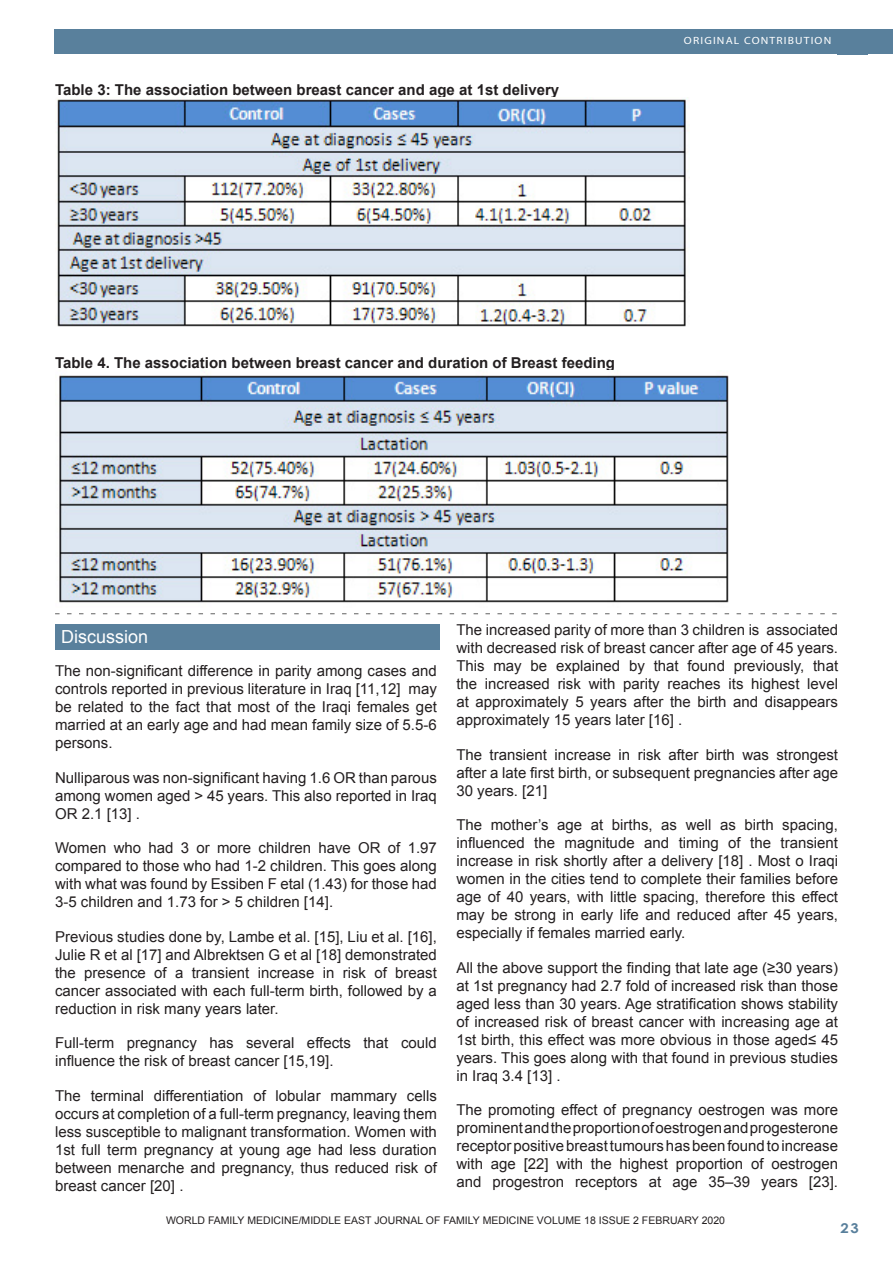
<style>
.page{position:relative;width:893px;height:1263px;background:#fff}
.page>*{position:absolute;margin:0;border:0;box-sizing:border-box;transform-origin:0 0}
.Footnote_Text{font:18px "Arial";color:#fff}
.Footnote_Text-2{font:15px/18px "Arial";color:#231f20;text-align:justify}
.Footnote_Text-3{font:700 15px "Arial";color:#231f20}
.t1{font:700 13.5px "Century Gothic";color:#59809c;scale:1.1 1}
.Footnote_Text-4{font:10.5px "Arial";color:#231f20}
.t2{font:10.5px "Myriad";letter-spacing:.1em;color:#fff;scale:1.1 1}
</style>
<div class="page">
<div style="left:54px;top:30px;width:839px;height:24px;background:#59809c"></div>
<img style="left:57px;top:99px;width:633px;height:228px">
<img style="left:59px;top:372px;width:670px;height:231px">
<div style="left:55px;top:624px;width:384px;height:25px;background:#59809c"></div>
<svg style="left:55px;top:613px;width:782px;height:1px"></svg>
<p class="Footnote_Text-3" style="left:55px;top:80px;width:506px">Table 3: The association between breast cancer and age at 1st delivery</p>
<p class="t2" style="left:684px;top:35px;width:135px">ORIGINAL CONTRIBUTION</p>
<p class="Footnote_Text-3" style="left:55px;top:353px;width:561px">Table 4. The association between breast cancer and duration of Breast feeding</p>
<p class="Footnote_Text" style="left:61px;top:625px;width:89px">Discussion</p>
<p class="Footnote_Text-2" style="left:55px;top:662px;width:383px">The non-significant difference in parity among cases and controls reported in previous literature in Iraq [11,12] may be related to the fact that most of the Iraqi females get married at an early age and had mean family size of 5.5-6 persons.</p>
<p class="Footnote_Text-2" style="left:55px;top:768px;width:383px">Nulliparous was non-significant having 1.6 OR than parous among women aged &gt; 45 years. This also reported in Iraq OR 2.1 [13] .</p>
<p class="Footnote_Text-2" style="left:55px;top:839px;width:383px">Women who had 3 or more children have OR of 1.97 compared to those who had 1-2 children. This goes along with what was found by Essiben F etal (1.43) for those had 3-5 children and 1.73 for &gt; 5 children [14].</p>
<p class="Footnote_Text-2" style="left:55px;top:927px;width:383px">Previous studies done by, Lambe et al. [15], Liu et al. [16], Julie R et al [17] and Albrektsen G et al [18] demonstrated the presence of a transient increase in risk of breast cancer associated with each full-term birth, followed by a reduction in risk many years later.</p>
<p class="Footnote_Text-2" style="left:55px;top:1034px;width:383px">Full-term pregnancy has several effects that could influence the risk of breast cancer [15,19].</p>
<p class="Footnote_Text-2" style="left:55px;top:1086px;width:383px">The terminal differentiation of lobular mammary cells occurs at completion of a full-term pregnancy, leaving them less susceptible to malignant transformation. Women with 1st full term pregnancy at young age had less duration between menarche and pregnancy, thus reduced risk of breast cancer [20] .</p>
<p class="Footnote_Text-2" style="left:456px;top:621px;width:383px">The increased parity of more than 3 children is associated with decreased risk of breast cancer after age of 45 years.<br>This may be explained by that found previously, that the increased risk with parity reaches its highest level at approximately 5 years after the birth and disappears approximately 15 years later [16] .</p>
<p class="Footnote_Text-2" style="left:456px;top:745px;width:383px">The transient increase in risk after birth was strongest after a late first birth, or subsequent pregnancies after age 30 years. [21]</p>
<p class="Footnote_Text-2" style="left:456px;top:816px;width:383px">The mother’s age at births, as well as birth spacing, influenced the magnitude and timing of the transient increase in risk shortly after a delivery [18] . Most o Iraqi women in the cities tend to complete their families before age of 40 years, with little spacing, therefore this effect may be strong in early life and reduced after 45 years, especially if females married early.</p>
<p class="Footnote_Text-2" style="left:456px;top:958px;width:383px">All the above support the finding that late age (≥30 years) at 1st pregnancy had 2.7 fold of increased risk than those aged less than 30 years. Age stratification shows stability of increased risk of breast cancer with increasing age at 1st birth, this effect was more obvious in those aged≤ 45 years. This goes along with that found in previous studies in Iraq 3.4 [13] .</p>
<p class="Footnote_Text-2" style="left:456px;top:1101px;width:383px">The promoting effect of pregnancy oestrogen was more prominent and the proportion of oestrogen and progesterone receptor positive breast tumours has been found to increase with age [22] with the highest proportion of oestrogen and progestron receptors at age 35–39 years [23].</p>
<p class="Footnote_Text-4" style="left:166px;top:1214px;width:560px">WORLD FAMILY MEDICINE/MIDDLE EAST JOURNAL OF FAMILY MEDICINE VOLUME 18 ISSUE 2 FEBRUARY 2020</p>
<p class="t1" style="left:840px;top:1218px;width:18px">23</p>
</div>
